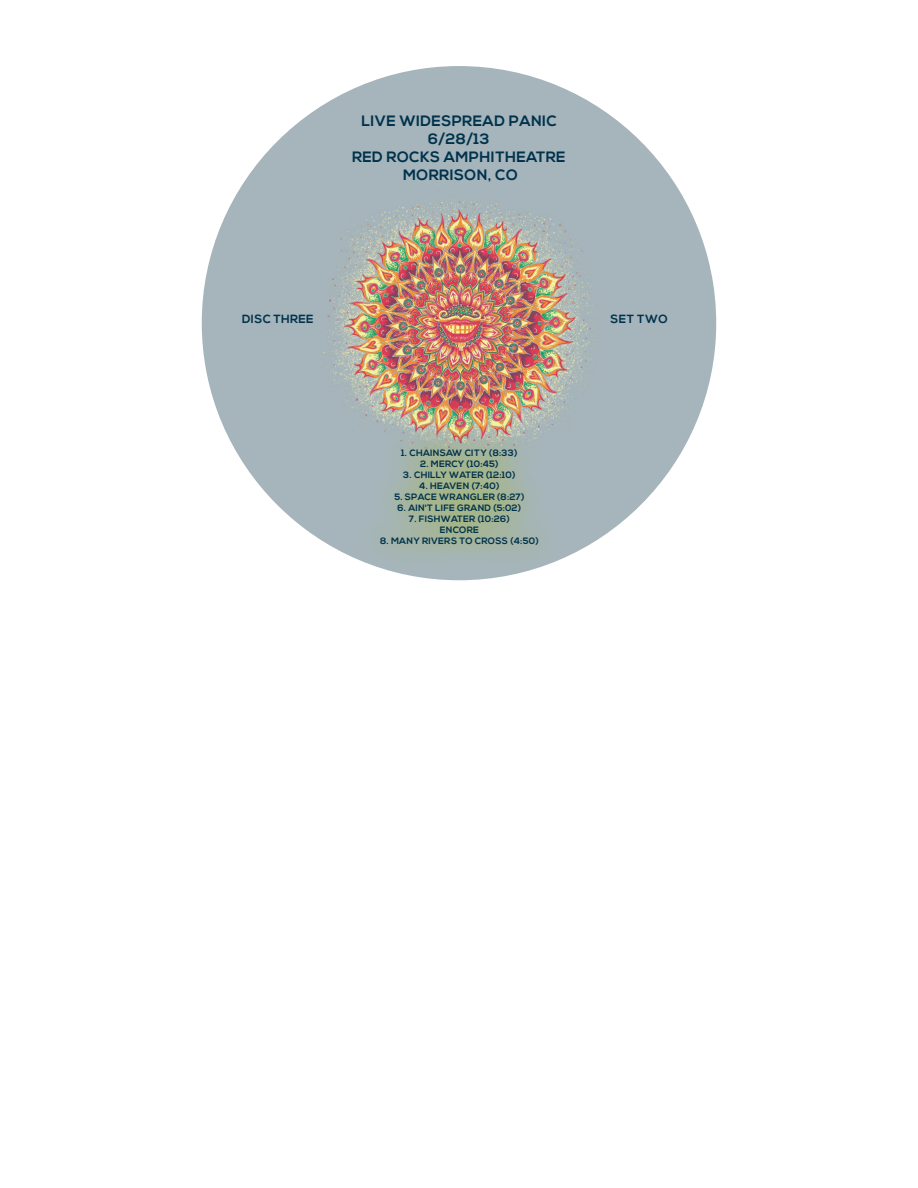
<style>
.page{position:relative;width:918px;height:1188px;background:#fff}
.page>*{position:absolute;margin:0;border:0;box-sizing:border-box;transform-origin:0 0}
.t1{font:700 15px/18px "Nexa";letter-spacing:.025em;color:#00324c;text-align:center}
.t2{font:700 11.85px "Nexa";letter-spacing:.025em;color:#00324c}
.t3{font:700 9.15px/11.1px "Nexa";letter-spacing:.025em;color:#00324c;text-align:center}
</style>
<div class="page">
<img style="left:202px;top:66px;width:514px;height:514px;border-radius:257px">
<img style="left:219px;top:415px;width:480px;height:166px">
<h1 class="t1" style="left:352px;top:113px;width:215px">LIVE WIDESPREAD PANIC<br>6/28/13<br>RED ROCKS AMPHITHEATRE<br>MORRISON, CO</h1>
<p class="t2" style="left:242px;top:312px;width:73px">DISC THREE</p>
<p class="t2" style="left:611px;top:312px;width:59px">SET TWO</p>
<p class="t3" style="left:401px;top:447px;width:118px">1. CHAINSAW CITY (8:33)</p>
<p class="t3" style="left:420px;top:458px;width:80px">2. MERCY (10:45)</p>
<p class="t3" style="left:403px;top:470px;width:114px">3. CHILLY WATER (12:10)</p>
<p class="t3" style="left:419px;top:481px;width:82px">4. HEAVEN (7:40)</p>
<p class="t3" style="left:394px;top:492px;width:131px">5. SPACE WRANGLER (8:27)</p>
<p class="t3" style="left:398px;top:503px;width:125px">6. AIN'T LIFE GRAND (5:02)</p>
<p class="t3" style="left:409px;top:514px;width:102px">7. FISHWATER (10:26)<br>ENCORE</p>
<p class="t3" style="left:380px;top:536px;width:160px">8. MANY RIVERS TO CROSS (4:50)</p>
</div>
